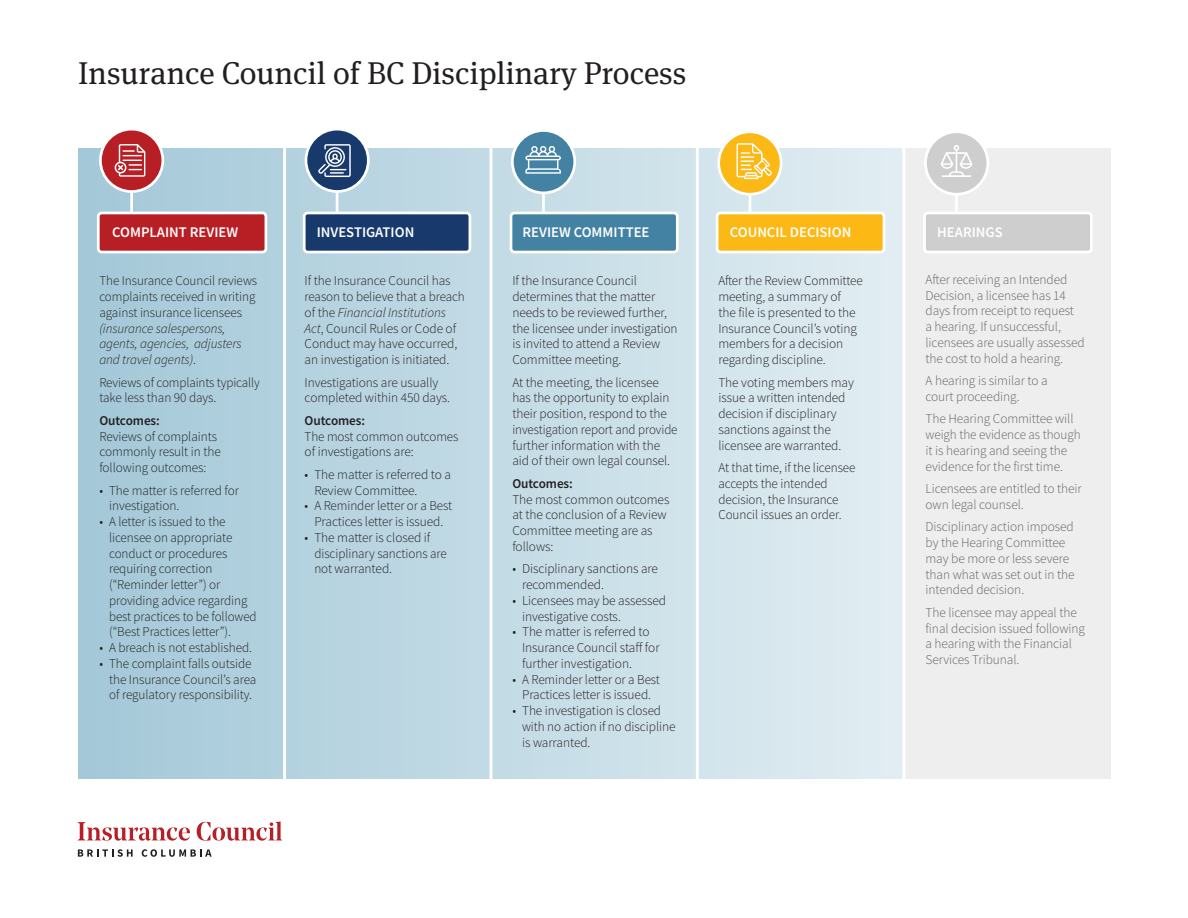
<style>
.page{position:relative;width:1188px;height:918px;background:#fff}
.page>*{position:absolute;margin:0;border:0;box-sizing:border-box;transform-origin:0 0}
.t1{font:31.5px "Meta Serif OT";color:#231f20}
.t2{font:600 14.7px "Source Sans Pro";color:#fff}
.t3{font:300 13.5px/15.8px "Source Sans Pro";letter-spacing:-.005em;color:#231f20}
.t4{font:300 13.5px/15.8px "Source Sans Pro";letter-spacing:-.005em;color:#636366}
.t5{font:600 13.5px "Source Sans Pro";letter-spacing:-.005em;color:#231f20}
.s1{font-style:italic}
</style>
<div class="page">
<div style="left:78px;top:149px;width:826px;height:630px;background:linear-gradient(to right,#a3c8d8,#e2edf2)"></div>
<div style="left:904px;top:149px;width:207px;height:630px;background:#eeeeef"></div>
<hr style="left:283px;top:136px;width:3px;height:645px;background:#fff">
<hr style="left:489px;top:136px;width:3px;height:645px;background:#fff">
<hr style="left:696px;top:136px;width:3px;height:645px;background:#fff">
<hr style="left:902px;top:136px;width:3px;height:645px;background:#fff">
<svg style="left:77px;top:822px;width:113px;height:19px"></svg>
<svg style="left:197px;top:822px;width:85px;height:19px"></svg>
<svg style="left:78px;top:849px;width:55px;height:8px"></svg>
<svg style="left:142px;top:849px;width:70px;height:8px"></svg>
<hr style="left:336px;top:186px;width:2px;height:33px;background:#fff">
<hr style="left:542px;top:186px;width:3px;height:33px;background:#fff">
<hr style="left:955px;top:186px;width:3px;height:33px;background:#fff">
<hr style="left:749px;top:186px;width:2px;height:33px;background:#fff">
<hr style="left:130px;top:186px;width:3px;height:33px;background:#fff">
<div style="left:100px;top:129px;width:63px;height:63px;background:#b71f25;border-radius:50%"></div>
<div style="left:99px;top:128px;width:65px;height:65px;border:3px solid #fff;border-radius:50%"></div>
<svg style="left:115px;top:144px;width:30px;height:33px"></svg>
<div style="left:512px;top:130px;width:63px;height:63px;background:#4482a4;border-radius:50%"></div>
<div style="left:511px;top:129px;width:65px;height:65px;border:3px solid #fff;border-radius:50%"></div>
<svg style="left:525px;top:146px;width:36px;height:28px"></svg>
<div style="left:719px;top:132px;width:62px;height:62px;background:#fcb814;border-radius:50%"></div>
<div style="left:717px;top:130px;width:65px;height:66px;border:3px solid #fff;border-radius:50%"></div>
<svg style="left:737px;top:143px;width:35px;height:36px"></svg>
<div style="left:925px;top:132px;width:63px;height:62px;background:#cdcecd;border-radius:50%"></div>
<div style="left:924px;top:130px;width:65px;height:66px;border:3px solid #fff;border-radius:50%"></div>
<svg style="left:941px;top:145px;width:31px;height:32px"></svg>
<div style="left:306px;top:129px;width:62px;height:62px;background:#18396b;border-radius:50%"></div>
<div style="left:305px;top:128px;width:65px;height:65px;border:3px solid #fff;border-radius:50%"></div>
<svg style="left:318px;top:144px;width:33px;height:33px"></svg>
<div style="left:98px;top:213px;width:168px;height:39px;background:#b71f25;border-radius:3px"></div>
<div style="left:97px;top:212px;width:170px;height:41px;border:3px solid #fff;border-radius:3px"></div>
<div style="left:304px;top:213px;width:166px;height:39px;background:#18396b;border-radius:3px"></div>
<div style="left:303px;top:212px;width:168px;height:41px;border:3px solid #fff;border-radius:3px"></div>
<div style="left:511px;top:213px;width:166px;height:39px;background:#4482a4;border-radius:3px"></div>
<div style="left:510px;top:212px;width:169px;height:41px;border:3px solid #fff;border-radius:3px"></div>
<div style="left:717px;top:213px;width:167px;height:39px;background:#fcb814;border-radius:3px"></div>
<div style="left:716px;top:212px;width:169px;height:41px;border:3px solid #fff;border-radius:3px"></div>
<div style="left:925px;top:213px;width:166px;height:39px;background:#cdcecd;border-radius:3px"></div>
<div style="left:923px;top:212px;width:170px;height:41px;border:3px solid #fff;border-radius:3px"></div>
<p class="t1" style="left:78px;top:53px;width:610px">Insurance Council of BC Disciplinary Process</p>
<p class="t2" style="left:112px;top:223px;width:128px">COMPLAINT REVIEW</p>
<p class="t2" style="left:317px;top:223px;width:99px">INVESTIGATION</p>
<p class="t2" style="left:523px;top:223px;width:129px">REVIEW COMMITTEE</p>
<p class="t2" style="left:730px;top:223px;width:123px">COUNCIL DECISION</p>
<p class="t2" style="left:937px;top:223px;width:67px">HEARINGS</p>
<p class="t3" style="left:99px;top:273px;width:159px">The Insurance Council reviews complaints received in writing against insurance licensees <span class="s1">(insurance salespersons, agents, agencies, adjusters and travel agents)</span>.</p>
<p class="t3" style="left:99px;top:374px;width:162px">Reviews of complaints typically take less than 90 days.</p>
<p class="t5" style="left:99px;top:412px;width:62px">Outcomes:</p>
<p class="t3" style="left:99px;top:428px;width:123px">Reviews of complaints commonly result in the following outcomes:</p>
<p class="t3" style="left:109px;top:482px;width:131px;text-indent:-10px">• The matter is referred for investigation.</p>
<p class="t3" style="left:109px;top:514px;width:149px;text-indent:-10px">• A letter is issued to the licensee on appropriate conduct or procedures requiring correction (“Reminder letter”) or providing advice regarding best practices to be followed (“Best Practices letter”).</p>
<p class="t3" style="left:99px;top:640px;width:154px">• A breach is not established.</p>
<p class="t3" style="left:109px;top:656px;width:149px;text-indent:-10px">• The complaint falls outside the Insurance Council’s area of regulatory responsibility.</p>
<p class="t3" style="left:305px;top:273px;width:162px">If the Insurance Council has reason to believe that a breach of the <span class="s1">Financial Institutions<br>Act</span>, Council Rules or Code of<br>Conduct may have occurred, an investigation is initiated.</p>
<p class="t3" style="left:305px;top:374px;width:147px">Investigations are usually completed within 450 days.</p>
<p class="t5" style="left:305px;top:412px;width:62px">Outcomes:</p>
<p class="t3" style="left:305px;top:428px;width:155px">The most common outcomes of investigations are:</p>
<p class="t3" style="left:314px;top:467px;width:138px;text-indent:-10px">• The matter is referred to a<br>Review Committee.</p>
<p class="t3" style="left:305px;top:498px;width:149px;text-align:center">• A Reminder letter or a Best<br>Practices letter is issued.</p>
<p class="t3" style="left:314px;top:530px;width:134px;text-indent:-10px">• The matter is closed if disciplinary sanctions are not warranted.</p>
<p class="t3" style="left:512px;top:273px;width:167px">If the Insurance Council determines that the matter needs to be reviewed further, the licensee under investigation is invited to attend a Review<br>Committee meeting.</p>
<p class="t3" style="left:512px;top:374px;width:167px">At the meeting, the licensee has the opportunity to explain their position, respond to the investigation report and provide further information with the aid of their own legal counsel.</p>
<p class="t5" style="left:512px;top:475px;width:62px">Outcomes:</p>
<p class="t3" style="left:512px;top:491px;width:159px">The most common outcomes at the conclusion of a Review<br>Committee meeting are as follows:</p>
<p class="t3" style="left:522px;top:561px;width:137px;text-indent:-10px">• Disciplinary sanctions are recommended.</p>
<p class="t3" style="left:522px;top:593px;width:146px;text-indent:-10px">• Licensees may be assessed investigative costs.</p>
<p class="t3" style="left:522px;top:624px;width:139px;text-indent:-10px">• The matter is referred to<br>Insurance Council staff for further investigation.</p>
<p class="t3" style="left:512px;top:671px;width:149px;text-align:center">• A Reminder letter or a Best<br>Practices letter is issued.</p>
<p class="t3" style="left:522px;top:703px;width:155px;text-indent:-10px">• The investigation is closed with no action if no discipline is warranted.</p>
<p class="t3" style="left:718px;top:273px;width:146px">After the Review Committee meeting, a summary of<br>the file is presented to the<br>Insurance Council’s voting members for a decision regarding discipline.</p>
<p class="t3" style="left:718px;top:374px;width:137px">The voting members may issue a written intended decision if disciplinary sanctions against the licensee are warranted.</p>
<p class="t3" style="left:718px;top:460px;width:139px">At that time, if the licensee accepts the intended decision, the Insurance<br>Council issues an order.</p>
<p class="t4" style="left:926px;top:272px;width:161px">After receiving an Intended<br>Decision, a licensee has 14 days from receipt to request<br>a hearing. If unsuccessful, licensees are usually assessed the cost to hold a hearing.</p>
<p class="t4" style="left:926px;top:373px;width:124px">A hearing is similar to a court proceeding.</p>
<p class="t4" style="left:926px;top:411px;width:157px">The Hearing Committee will weigh the evidence as though it is hearing and seeing the evidence for the first time.</p>
<p class="t4" style="left:926px;top:481px;width:158px">Licensees are entitled to their own legal counsel.</p>
<p class="t4" style="left:926px;top:519px;width:151px">Disciplinary action imposed by the Hearing Committee may be more or less severe than what was set out in the intended decision.</p>
<p class="t4" style="left:926px;top:605px;width:161px">The licensee may appeal the final decision issued following a hearing with the Financial<br>Services Tribunal.</p>
</div>
